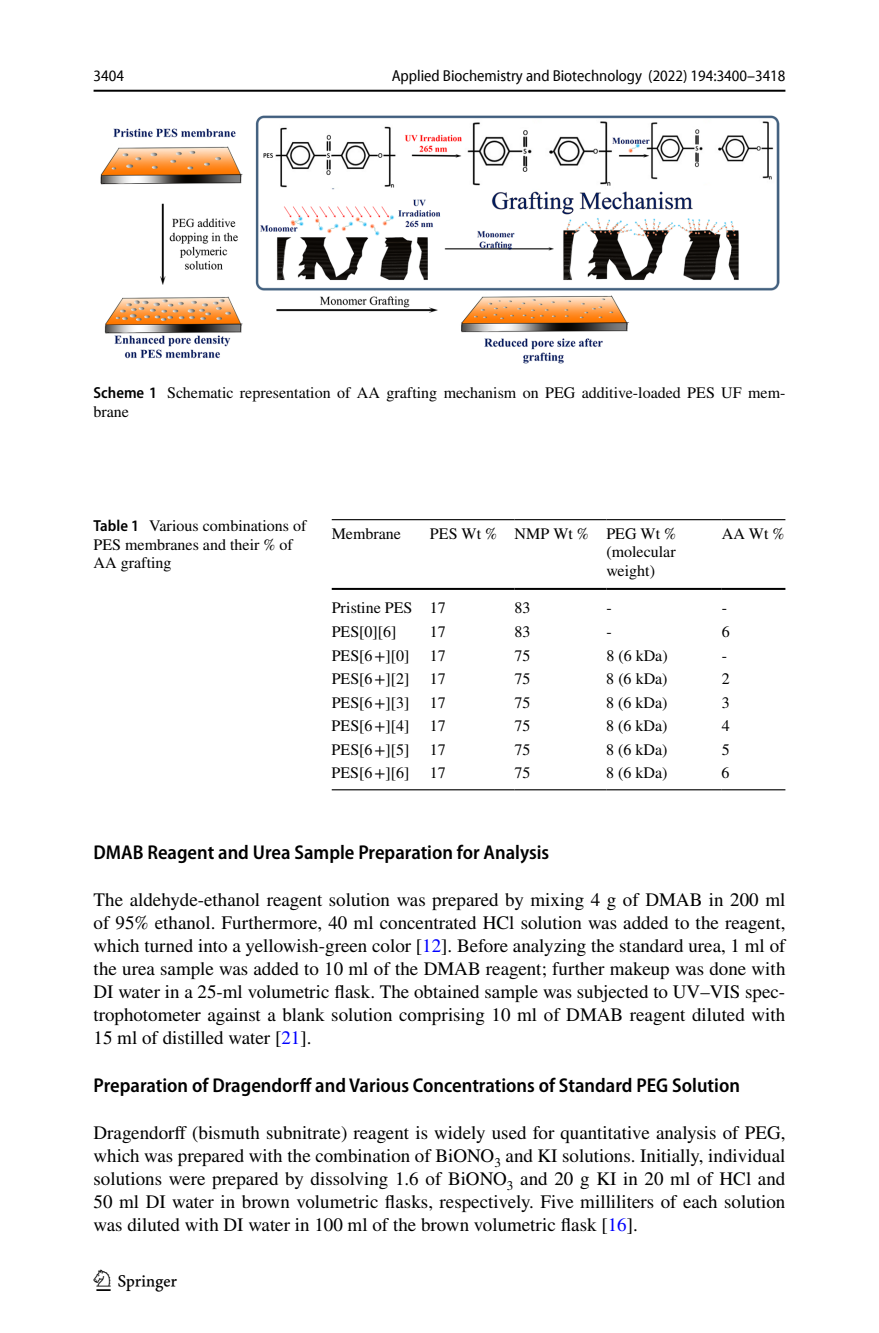
<style>
.page{position:relative;width:879px;height:1333px;background:#fff}
.page>*{position:absolute;margin:0;border:0;box-sizing:border-box;transform-origin:0 0}
.t1{font:30px "Springnew Regular 4";color:#000}
.t2{font:600 semi-condensed 20px "Myriad Pro";color:#000}
.t3{font:19px/23px "STIX";color:#000;text-align:justify}
.t4{font:16px/18.4px "STIX";color:#000}
.t5{font:semi-condensed 16px "Myriad Pro Unic";color:#000}
.s1{font-family:"Myriad Pro";font-weight:600;font-stretch:semi-condensed}
.s2{color:#00f}
</style>
<div class="page">
<hr style="left:94px;top:90px;width:691px;height:2px;background:#000">
<img style="left:100px;top:116px;width:680px;height:247px">
<hr style="left:332px;top:519px;width:98px;height:1px;background:#000">
<hr style="left:332px;top:588px;width:98px;height:2px;background:#000">
<hr style="left:430px;top:519px;width:84px;height:1px;background:#000">
<hr style="left:430px;top:588px;width:84px;height:2px;background:#000">
<hr style="left:514px;top:519px;width:92px;height:1px;background:#000">
<hr style="left:514px;top:588px;width:92px;height:2px;background:#000">
<hr style="left:606px;top:519px;width:116px;height:1px;background:#000">
<hr style="left:606px;top:588px;width:116px;height:2px;background:#000">
<hr style="left:722px;top:519px;width:63px;height:1px;background:#000">
<hr style="left:722px;top:588px;width:63px;height:2px;background:#000">
<hr style="left:332px;top:789px;width:98px;height:1px;background:#000">
<hr style="left:430px;top:789px;width:84px;height:1px;background:#000">
<hr style="left:514px;top:789px;width:92px;height:1px;background:#000">
<hr style="left:606px;top:789px;width:116px;height:1px;background:#000">
<hr style="left:722px;top:789px;width:63px;height:1px;background:#000">
<p class="t5" style="left:94px;top:69px;width:32px">3404</p>
<p class="t5" style="left:392px;top:69px;width:395px">Applied Biochemistry and Biotechnology (2022) 194:3400–3418</p>
<p class="t4" style="left:94px;top:385px;width:693px"><span class="s1">Scheme 1</span> Schematic representation of AA grafting mechanism on PEG additive-loaded PES UF mem&shy;brane</p>
<p class="t4" style="left:94px;top:517px;width:214px"><span class="s1">Table 1</span> Various combinations of<br>PES membranes and their % of<br>AA grafting</p>
<p class="t4" style="left:332px;top:525px;width:71px">Membrane</p>
<p class="t4" style="left:606px;top:525px;width:71px;text-align:justify;text-indent:-176px">PES Wt % NMP Wt % PEG Wt % (molecular weight)</p>
<p class="t4" style="left:722px;top:525px;width:64px">AA Wt %</p>
<p class="t4" style="left:332px;top:599px;width:116px">Pristine PES 17</p>
<p class="t4" style="left:514px;top:599px;width:17px">83</p>
<p class="t4" style="left:606px;top:599px;width:7px">-</p>
<p class="t4" style="left:722px;top:599px;width:7px">-</p>
<p class="t4" style="left:332px;top:624px;width:66px">PES[0][6]</p>
<p class="t4" style="left:430px;top:624px;width:17px">17</p>
<p class="t4" style="left:514px;top:624px;width:17px">83</p>
<p class="t4" style="left:606px;top:624px;width:7px">-</p>
<p class="t4" style="left:722px;top:624px;width:9px">6</p>
<p class="t4" style="left:332px;top:647px;width:79px">PES[6+][0]</p>
<p class="t4" style="left:430px;top:647px;width:17px">17</p>
<p class="t4" style="left:514px;top:647px;width:17px">75</p>
<p class="t4" style="left:606px;top:647px;width:63px">8 (6 kDa)</p>
<p class="t4" style="left:722px;top:647px;width:7px">-</p>
<p class="t4" style="left:332px;top:671px;width:79px">PES[6+][2]</p>
<p class="t4" style="left:430px;top:671px;width:17px">17</p>
<p class="t4" style="left:514px;top:671px;width:17px">75</p>
<p class="t4" style="left:606px;top:671px;width:63px">8 (6 kDa)</p>
<p class="t4" style="left:722px;top:671px;width:9px">2</p>
<p class="t4" style="left:332px;top:694px;width:79px">PES[6+][3]</p>
<p class="t4" style="left:430px;top:694px;width:17px">17</p>
<p class="t4" style="left:514px;top:694px;width:17px">75</p>
<p class="t4" style="left:606px;top:694px;width:63px">8 (6 kDa)</p>
<p class="t4" style="left:721px;top:694px;width:9px">3</p>
<p class="t4" style="left:332px;top:717px;width:79px">PES[6+][4]</p>
<p class="t4" style="left:430px;top:717px;width:17px">17</p>
<p class="t4" style="left:514px;top:717px;width:17px">75</p>
<p class="t4" style="left:606px;top:717px;width:63px">8 (6 kDa)</p>
<p class="t4" style="left:721px;top:717px;width:9px">4</p>
<p class="t4" style="left:332px;top:741px;width:79px">PES[6+][5]</p>
<p class="t4" style="left:430px;top:741px;width:17px">17</p>
<p class="t4" style="left:514px;top:741px;width:17px">75</p>
<p class="t4" style="left:606px;top:741px;width:63px">8 (6 kDa)</p>
<p class="t4" style="left:721px;top:741px;width:9px">5</p>
<p class="t4" style="left:332px;top:764px;width:79px">PES[6+][6]</p>
<p class="t4" style="left:430px;top:764px;width:17px">17</p>
<p class="t4" style="left:514px;top:764px;width:17px">75</p>
<p class="t4" style="left:606px;top:764px;width:63px">8 (6 kDa)</p>
<p class="t4" style="left:721px;top:764px;width:9px">6</p>
<p class="t2" style="left:94px;top:841px;width:457px">DMAB Reagent and Urea Sample Preparation for Analysis</p>
<p class="t3" style="left:94px;top:889px;width:693px">The aldehyde-ethanol reagent solution was prepared by mixing 4 g of DMAB in 200 ml of 95% ethanol. Furthermore, 40 ml concentrated HCl solution was added to the reagent, which turned into a yellowish-green color [<span class="s2">12</span>]. Before analyzing the standard urea, 1 ml of the urea sample was added to 10 ml of the DMAB reagent; further makeup was done with DI water in a 25-ml volumetric flask. The obtained sample was subjected to UV–VIS spec&shy;trophotometer against a blank solution comprising 10 ml of DMAB reagent diluted with 15 ml of distilled water [<span class="s2">21</span>].</p>
<p class="t2" style="left:94px;top:1074px;width:648px">Preparation of Dragendorff and Various Concentrations of Standard PEG Solution</p>
<p class="t3" style="left:94px;top:1122px;width:693px">Dragendorff (bismuth subnitrate) reagent is widely used for quantitative analysis of PEG, which was prepared with the combination of BiONO<sub>3</sub> and KI solutions. Initially, individual solutions were prepared by dissolving 1.6 of BiONO<sub>3</sub> and 20 g KI in 20 ml of HCl and 50 ml DI water in brown volumetric flasks, respectively. Five milliliters of each solution was diluted with DI water in 100 ml of the brown volumetric flask [<span class="s2">16</span>].</p>
<h1 class="t1" style="left:96px;top:1269px;width:83px">1 3</h1>
</div>
